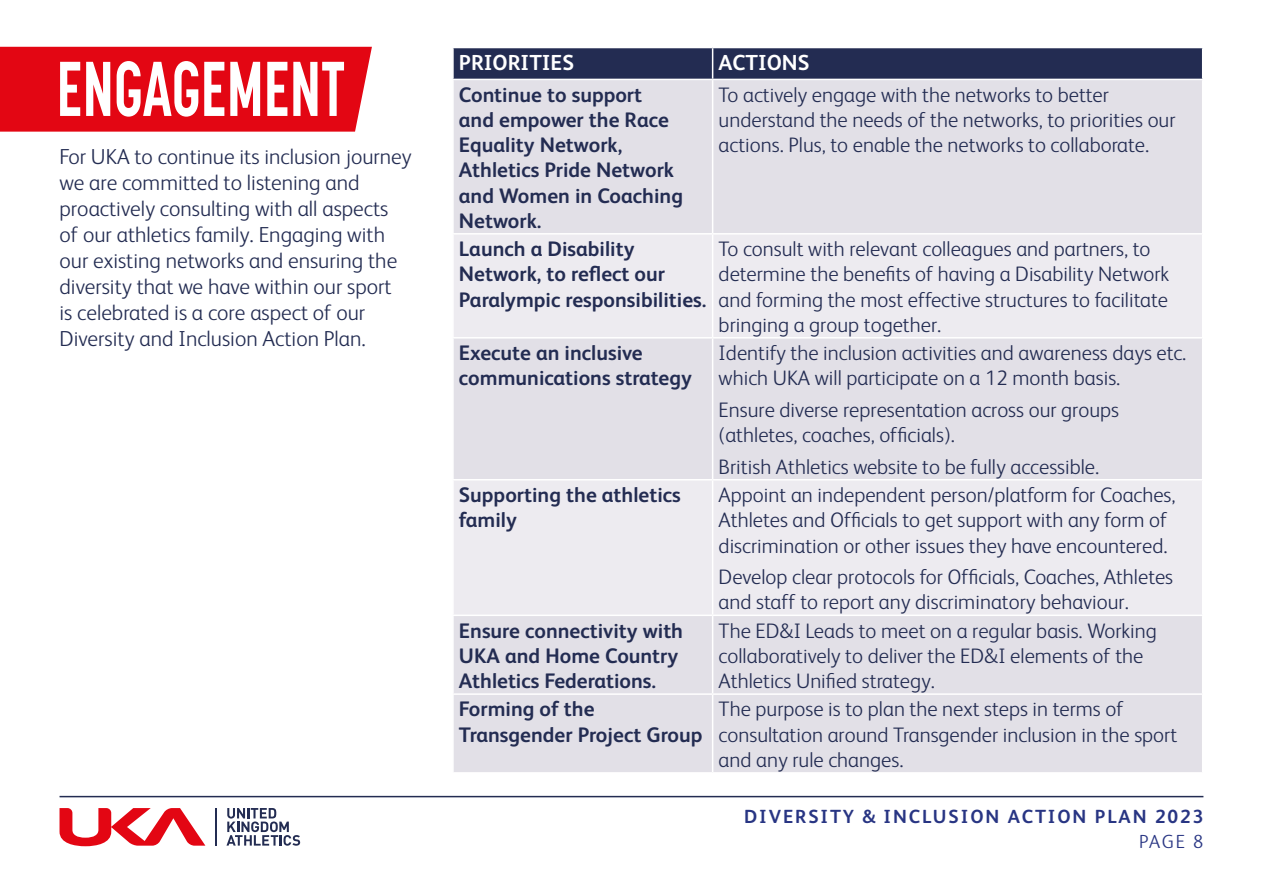
<style>
.page{position:relative;width:1263px;height:893px;background:#fff}
.page>*{position:absolute;margin:0;border:0;box-sizing:border-box;transform-origin:0 0}
.H2c{font:700 76.8px "Korolev Condensed";color:#fff;scale:.8 1}
.Text{font:300 21.75px/26.1px "FS Albert";color:#232c52}
.TEXT2{font:700 21.75px "FS Albert";color:#fff}
.TEXT2-2{font:300 21px/25.2px "FS Albert";color:#232c52}
.TEXT2-3{font:700 21px/25.2px "FS Albert";color:#232c52}
.t1{font:700 19.05px "FS Albert";letter-spacing:.1em;color:#283583}
.t2{font:300 19.05px "FS Albert";color:#283583}
</style>
<div class="page">
<svg style="left:60px;top:808px;width:145px;height:38px"></svg>
<hr style="left:216px;top:808px;width:1px;height:38px;background:#232c52">
<svg style="left:226px;top:808px;width:74px;height:38px"></svg>
<div style="left:454px;top:48px;width:748px;height:31px;background:#232c52"></div>
<div style="left:454px;top:80px;width:748px;height:692px;background:#e2e0e7"></div>
<svg style="left:454px;top:235px;width:748px;height:380px;background:#e8e6ec"></svg>
<hr style="left:712px;top:48px;width:1px;height:31px;background:#fff">
<hr style="left:712px;top:80px;width:1px;height:153px;background:#fff">
<hr style="left:452px;top:233px;width:261px;height:2px;background:#fff">
<hr style="left:713px;top:233px;width:490px;height:2px;background:#fff">
<hr style="left:712px;top:235px;width:1px;height:102px;background:#fff">
<hr style="left:452px;top:337px;width:261px;height:2px;background:#fff">
<hr style="left:713px;top:337px;width:490px;height:2px;background:#fff">
<hr style="left:712px;top:339px;width:1px;height:140px;background:#fff">
<hr style="left:452px;top:479px;width:261px;height:1px;background:#fff">
<hr style="left:713px;top:479px;width:490px;height:1px;background:#fff">
<hr style="left:712px;top:480px;width:1px;height:135px;background:#fff">
<hr style="left:452px;top:615px;width:261px;height:1px;background:#fff">
<hr style="left:713px;top:615px;width:490px;height:1px;background:#fff">
<hr style="left:712px;top:616px;width:1px;height:77px;background:#fff">
<hr style="left:452px;top:693px;width:261px;height:2px;background:#fff">
<hr style="left:713px;top:693px;width:490px;height:2px;background:#fff">
<hr style="left:712px;top:695px;width:1px;height:77px;background:#fff">
<div style="left:0;top:47px;width:372px;height:85px;background:#e30613"></div>
<hr style="left:60px;top:796px;width:1143px;height:1px;background:#232c52">
<p class="H2c" style="left:57px;top:44px;width:362px">ENGAGEMENT</p>
<p class="Text" style="left:60px;top:143px;width:354px">For UKA to continue its inclusion journey we are committed to listening and proactively consulting with all aspects of our athletics family. Engaging with our existing networks and ensuring the diversity that we have within our sport<br>is celebrated is a core aspect of our Diversity and Inclusion Action Plan.</p>
<p class="TEXT2" style="left:459px;top:51px;width:117px">PRIORITIES</p>
<p class="TEXT2" style="left:719px;top:51px;width:92px">ACTIONS</p>
<p class="TEXT2-3" style="left:459px;top:82px;width:226px">Continue to support<br>and empower the Race<br>Equality Network,<br>Athletics Pride Network and Women in Coaching<br>Network.</p>
<p class="TEXT2-2" style="left:719px;top:82px;width:458px">To actively engage with the networks to better understand the needs of the networks, to priorities our actions. Plus, to enable the networks to collaborate.</p>
<p class="TEXT2-3" style="left:459px;top:236px;width:249px">Launch a Disability<br>Network, to reflect our<br>Paralympic responsibilities.</p>
<p class="TEXT2-2" style="left:719px;top:236px;width:452px">To consult with relevant colleagues and partners, to determine the benefits of having a Disability Network and forming the most effective structures to facilitate bringing a group together.</p>
<p class="TEXT2-3" style="left:459px;top:340px;width:235px">Execute an inclusive communications strategy</p>
<p class="TEXT2-2" style="left:719px;top:340px;width:469px">Identify the inclusion activities and awareness days etc. which UKA will participate on a 12 month basis.</p>
<p class="TEXT2-2" style="left:719px;top:397px;width:402px">Ensure diverse representation across our groups (athletes, coaches, officials).</p>
<p class="TEXT2-2" style="left:719px;top:454px;width:382px">British Athletics website to be fully accessible.</p>
<p class="TEXT2-3" style="left:459px;top:482px;width:223px">Supporting the athletics family</p>
<p class="TEXT2-2" style="left:719px;top:482px;width:458px">Appoint an independent person/platform for Coaches,<br>Athletes and Officials to get support with any form of discrimination or other issues they have encountered.</p>
<p class="TEXT2-2" style="left:719px;top:564px;width:456px">Develop clear protocols for Officials, Coaches, Athletes and staff to report any discriminatory behaviour.</p>
<p class="TEXT2-3" style="left:459px;top:618px;width:226px">Ensure connectivity with<br>UKA and Home Country<br>Athletics Federations.</p>
<p class="TEXT2-2" style="left:719px;top:618px;width:440px">The ED&amp;I Leads to meet on a regular basis. Working collaboratively to deliver the ED&amp;I elements of the<br>Athletics Unified strategy.</p>
<p class="TEXT2-3" style="left:459px;top:697px;width:245px">Forming of the<br>Transgender Project Group</p>
<p class="TEXT2-2" style="left:719px;top:697px;width:460px">The purpose is to plan the next steps in terms of consultation around Transgender inclusion in the sport and any rule changes.</p>
<p class="t1" style="left:744px;top:806px;width:461px">DIVERSITY &amp; INCLUSION ACTION PLAN 2023</p>
<p class="t2" style="left:1139px;top:831px;width:66px">PAGE 8</p>
</div>
